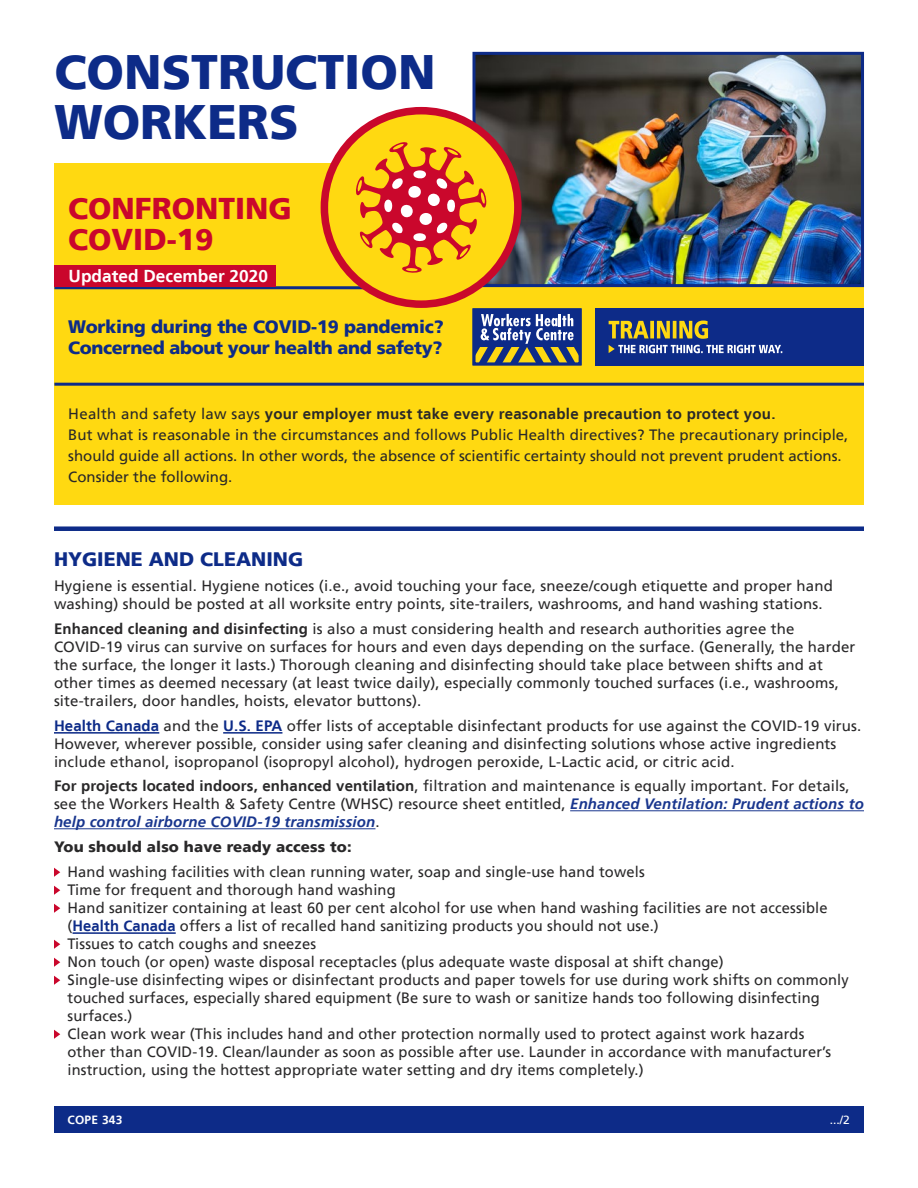
<style>
.page{position:relative;width:918px;height:1188px;background:#fff}
.page>*{position:absolute;margin:0;border:0;box-sizing:border-box;transform-origin:0 0}
.t1{font:900 48.3px/50.4px "Frutiger LT";color:#0d2b88}
.t2{font:900 30px/31.3px "Frutiger LT";color:#ca072c}
.t3{font:900 19.5px "Frutiger LT";color:#0d2b88}
.t4{font:900 18px/21px "Frutiger LT";letter-spacing:-.02em;color:#0d2b88}
.t5{font:700 17.25px "Frutiger LT";color:#fff}
.t6{font:15px/18px "Frutiger LT";letter-spacing:.01em;color:#292829}
.t7{font:900 15px "Frutiger LT";letter-spacing:.01em;color:#292829}
.t8{font:700 12px "Frutiger LT";letter-spacing:.02em;color:#fff}
.t9{font:12px "Frutiger LT";color:#fff}
.s1{font-weight:700}
.s2{font-weight:700;color:#0d2b88}
.s3{font-weight:700;font-style:italic;color:#19368e}
</style>
<div class="page">
<div style="left:54px;top:163px;width:810px;height:341px;background:#ffd911"></div>
<hr style="left:54px;top:732px;width:105px;height:2px;background:#0d2b88">
<hr style="left:223px;top:732px;width:59px;height:2px;background:#0d2b88">
<hr style="left:570px;top:810px;width:294px;height:1px;background:#19368e">
<hr style="left:54px;top:828px;width:321px;height:1px;background:#19368e">
<hr style="left:73px;top:932px;width:103px;height:2px;background:#0d2b88">
<svg style="left:54px;top:868px;width:6px;height:9px"></svg>
<svg style="left:54px;top:886px;width:6px;height:9px"></svg>
<svg style="left:54px;top:904px;width:6px;height:9px"></svg>
<svg style="left:54px;top:940px;width:6px;height:9px"></svg>
<svg style="left:54px;top:958px;width:6px;height:9px"></svg>
<svg style="left:54px;top:976px;width:6px;height:9px"></svg>
<svg style="left:54px;top:1030px;width:6px;height:9px"></svg>
<div style="left:54px;top:526px;width:810px;height:5px;background:#0d2b88"></div>
<div style="left:595px;top:308px;width:269px;height:57px;background:#0d2b88"></div>
<svg style="left:477px;top:312px;width:101px;height:49px;background:#616f8e"></svg>
<div style="left:473px;top:308px;width:109px;height:57px;border:3px solid #0d2b88"></div>
<svg style="left:609px;top:321px;width:99px;height:18px"></svg>
<svg style="left:609px;top:345px;width:173px;height:8px"></svg>
<hr style="left:54px;top:383px;width:810px;height:3px;background:#0d2b88">
<hr style="left:54px;top:286px;width:392px;height:3px;background:#0d2b88">
<div style="left:54px;top:1107px;width:810px;height:26px;background:#0d2b88"></div>
<div style="left:54px;top:265px;width:222px;height:22px;background:#ca072c"></div>
<img style="left:477px;top:56px;width:383px;height:227px">
<div style="left:473px;top:52px;width:391px;height:235px;border:3px solid #0d2b88"></div>
<svg style="left:324px;top:111px;width:194px;height:193px"></svg>
<div style="left:321px;top:107px;width:201px;height:201px;border:8px solid #c9082b;border-radius:50%"></div>
<svg style="left:355px;top:142px;width:132px;height:131px"></svg>
<h1 class="t1" style="left:54px;top:47px;width:383px">CONSTRUCTION<br>WORKERS</h1>
<h2 class="t2" style="left:68px;top:193px;width:225px">CONFRONTING<br>COVID-19</h2>
<p class="t5" style="left:69px;top:266px;width:201px">Updated December 2020</p>
<p class="t4" style="left:68px;top:316px;width:377px">Working during the COVID-19 pandemic?<br>Concerned about your health and safety?</p>
<p class="t6" style="left:68px;top:403px;width:782px;line-height:21px">Health and safety law says <span class="s1">your employer must take every reasonable precaution to protect you.<br></span>But what is reasonable in the circumstances and follows Public Health directives? The precautionary principle, should guide all actions. In other words, the absence of scientific certainty should not prevent prudent actions.<br>Consider the following.</p>
<h3 class="t3" style="left:54px;top:548px;width:251px">HYGIENE AND CLEANING</h3>
<p class="t6" style="left:54px;top:577px;width:780px">Hygiene is essential. Hygiene notices (i.e., avoid touching your face, sneeze/cough etiquette and proper hand washing) should be posted at all worksite entry points, site-trailers, washrooms, and hand washing stations.</p>
<p class="t6" style="left:54px;top:620px;width:803px"><span class="s1">Enhanced cleaning and disinfecting</span> is also a must considering health and research authorities agree the COVID-19 virus can survive on surfaces for hours and even days depending on the surface. (Generally, the harder the surface, the longer it lasts.) Thorough cleaning and disinfecting should take place between shifts and at other times as deemed necessary (at least twice daily), especially commonly touched surfaces (i.e., washrooms, site-trailers, door handles, hoists, elevator buttons).</p>
<p class="t6" style="left:54px;top:716px;width:809px"><span class="s2">Health Canada</span> and the <span class="s2">U.S. EPA</span> offer lists of acceptable disinfectant products for use against the COVID-19 virus.<br>However, wherever possible, consider using safer cleaning and disinfecting solutions whose active ingredients include ethanol, isopropanol (isopropyl alcohol), hydrogen peroxide, L-Lactic acid, or citric acid.</p>
<p class="t6" style="left:54px;top:777px;width:811px"><span class="s1">For projects located indoors, enhanced ventilation</span>, filtration and maintenance is equally important. For details, see the Workers Health &amp; Safety Centre (WHSC) resource sheet entitled, <span class="s3">Enhanced Ventilation: Prudent actions to help control airborne COVID-19 transmission</span>.</p>
<p class="t7" style="left:54px;top:838px;width:299px">You should also have ready access to:</p>
<p class="t6" style="left:68px;top:863px;width:783px">Hand washing facilities with clean running water, soap and single-use hand towels<br>Time for frequent and thorough hand washing<br>Hand sanitizer containing at least 60 per cent alcohol for use when hand washing facilities are not accessible (<span class="s2">Health Canada</span> offers a list of recalled hand sanitizing products you should not use.)<br>Tissues to catch coughs and sneezes<br>Non touch (or open) waste disposal receptacles (plus adequate waste disposal at shift change)<br>Single-use disinfecting wipes or disinfectant products and paper towels for use during work shifts on commonly touched surfaces, especially shared equipment (Be sure to wash or sanitize hands too following disinfecting surfaces.)<br>Clean work wear (This includes hand and other protection normally used to protect against work hazards<br>other than COVID-19. Clean/launder as soon as possible after use. Launder in accordance with manufacturer’s instruction, using the hottest appropriate water setting and dry items completely.)</p>
<p class="t8" style="left:68px;top:1113px;width:57px">COPE 343</p>
<p class="t9" style="left:830px;top:1113px;width:22px">.../2</p>
</div>
